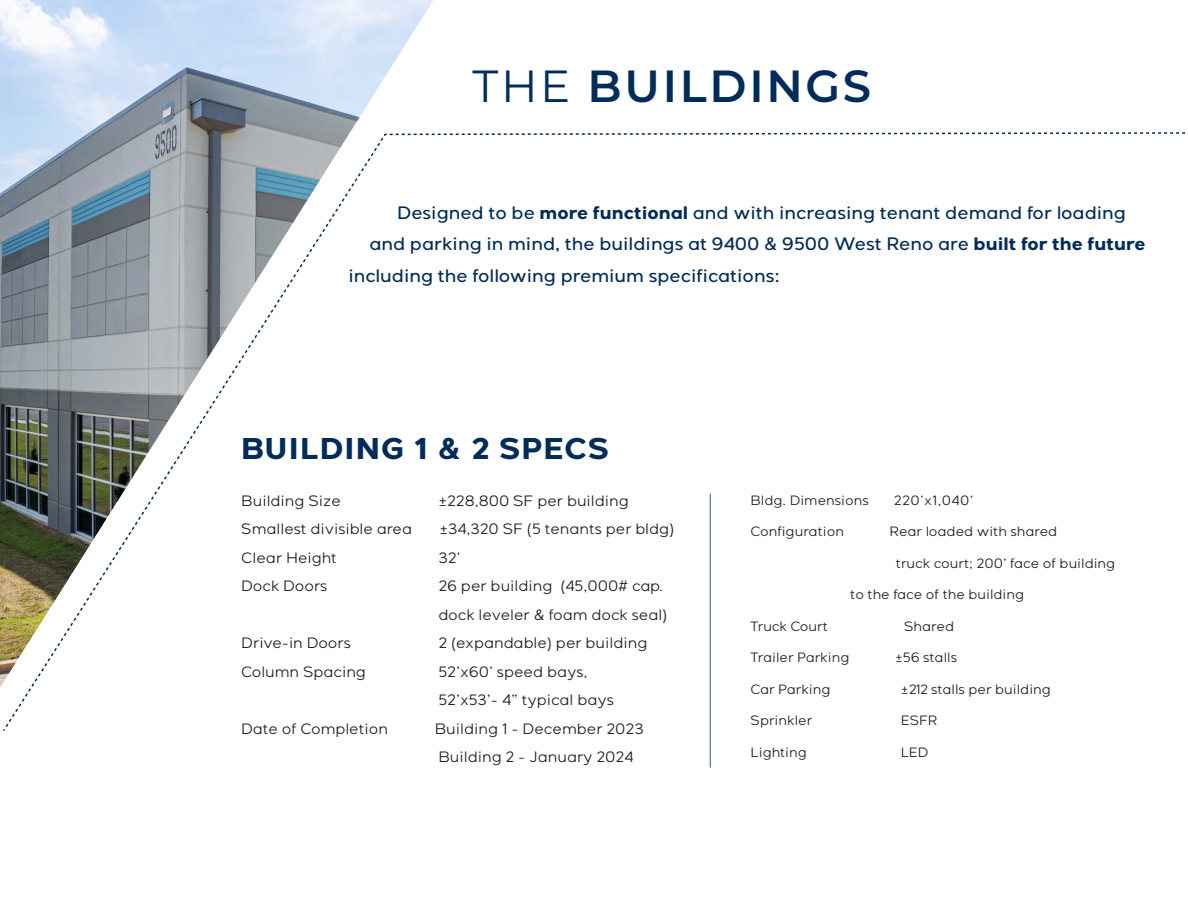
<style>
.page{position:relative;width:1188px;height:918px;background:#fff}
.page>*{position:absolute;margin:0;border:0;box-sizing:border-box;transform-origin:0 0}
.t1{font:600 45px "Montserrat";letter-spacing:.06em;color:#002c59}
.t2{font:700 30px "Giga Sans";letter-spacing:.04em;color:#002c59}
.t3{font:500 18px "Giga Sans";color:#002c59}
.t4{font:15px "Giga Sans";color:#231f20}
.t5{font:13.5px "Giga Sans";color:#231f20}
.s1{font-weight:400}
.s2{font-weight:700}
</style>
<div class="page">
<img style="left:0;top:0;width:435px;height:690px">
<hr style="left:710px;top:494px;width:1px;height:274px;background:#002c59">
<p class="t1" style="left:472px;top:54px;width:400px"><span class="s1">THE</span> BUILDINGS</p>
<p class="t3" style="left:397px;top:202px;width:730px">Designed to be <span class="s2">more functional</span> and with increasing tenant demand for loading</p>
<p class="t3" style="left:369px;top:234px;width:778px">and parking in mind, the buildings at 9400 &amp; 9500 West Reno are <span class="s2">built for the future</span></p>
<p class="t3" style="left:348px;top:265px;width:433px">including the following premium specifications:</p>
<p class="t2" style="left:241px;top:430px;width:369px">BUILDING 1 &amp; 2 SPECS</p>
<p class="t4" style="left:241px;top:492px;width:101px">Building Size</p>
<p class="t4" style="left:438px;top:492px;width:192px">±228,800 SF per building</p>
<p class="t4" style="left:241px;top:520px;width:172px">Smallest divisible area</p>
<p class="t4" style="left:439px;top:520px;width:237px">±34,320 SF (5 tenants per bldg)</p>
<p class="t4" style="left:241px;top:549px;width:97px">Clear Height</p>
<p class="t4" style="left:438px;top:549px;width:24px">32’</p>
<p class="t4" style="left:241px;top:577px;width:87px">Dock Doors</p>
<p class="t4" style="left:438px;top:577px;width:226px">26 per building (45,000# cap.</p>
<p class="t4" style="left:438px;top:606px;width:231px">dock leveler &amp; foam dock seal)</p>
<p class="t4" style="left:241px;top:634px;width:111px">Drive-in Doors</p>
<p class="t4" style="left:438px;top:634px;width:211px">2 (expandable) per building</p>
<p class="t4" style="left:241px;top:663px;width:126px">Column Spacing</p>
<p class="t4" style="left:438px;top:663px;width:151px">52’x60’ speed bays,</p>
<p class="t4" style="left:438px;top:691px;width:177px">52’x53’- 4” typical bays</p>
<p class="t4" style="left:241px;top:720px;width:148px">Date of Completion</p>
<p class="t4" style="left:435px;top:720px;width:210px">Building 1 - December 2023</p>
<p class="t4" style="left:438px;top:748px;width:196px">Building 2 - January 2024</p>
<p class="t5" style="left:751px;top:492px;width:120px">Bldg. Dimensions</p>
<p class="t5" style="left:894px;top:492px;width:81px">220’x1,040’</p>
<p class="t5" style="left:751px;top:524px;width:95px">Configuration</p>
<p class="t5" style="left:890px;top:524px;width:169px">Rear loaded with shared</p>
<p class="t5" style="left:896px;top:555px;width:221px">truck court; 200’ face of building</p>
<p class="t5" style="left:850px;top:587px;width:175px">to the face of the building</p>
<p class="t5" style="left:751px;top:618px;width:79px">Truck Court</p>
<p class="t5" style="left:904px;top:618px;width:51px">Shared</p>
<p class="t5" style="left:751px;top:650px;width:100px">Trailer Parking</p>
<p class="t5" style="left:895px;top:650px;width:64px">±56 stalls</p>
<p class="t5" style="left:751px;top:681px;width:81px">Car Parking</p>
<p class="t5" style="left:901px;top:681px;width:152px">±212 stalls per building</p>
<p class="t5" style="left:751px;top:713px;width:63px">Sprinkler</p>
<p class="t5" style="left:901px;top:713px;width:38px">ESFR</p>
<p class="t5" style="left:751px;top:744px;width:58px">Lighting</p>
<p class="t5" style="left:901px;top:744px;width:29px">LED</p>
</div>
